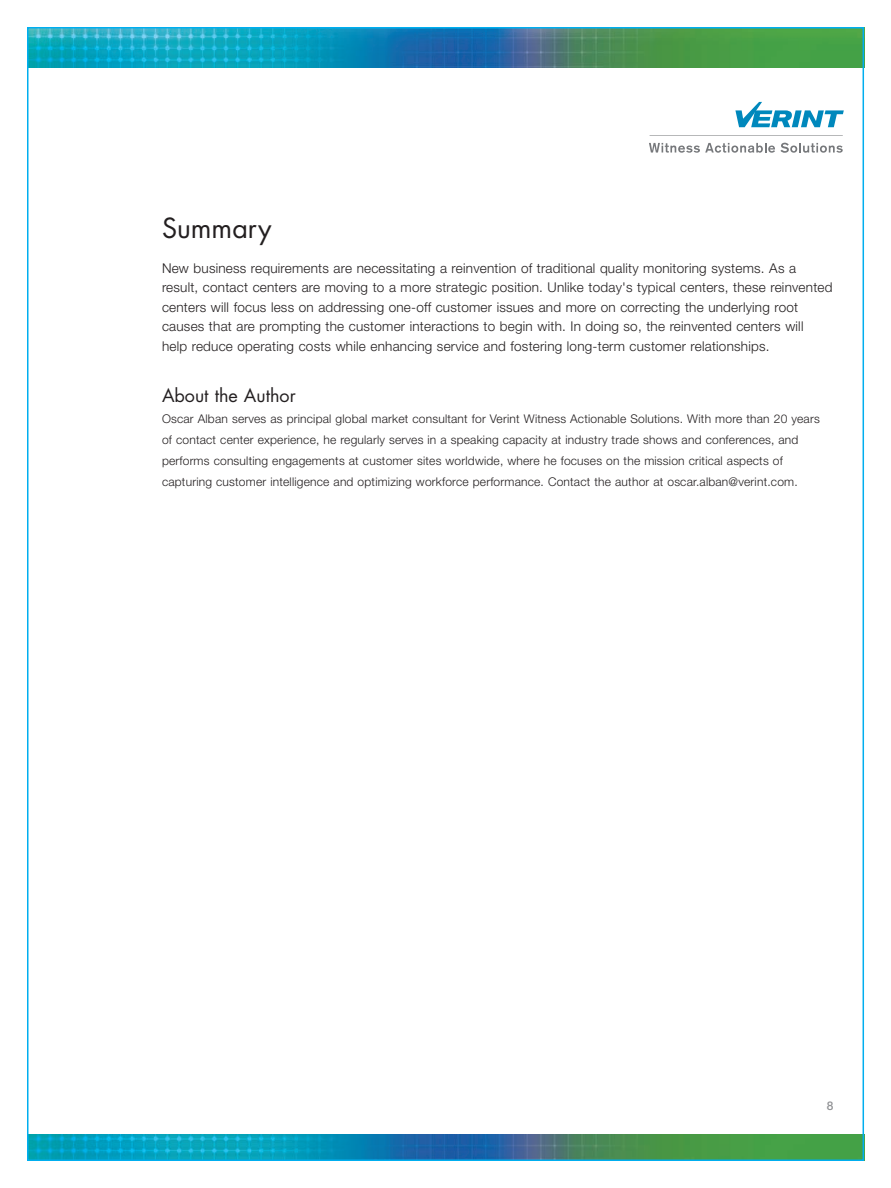
<style>
.page{position:relative;width:891px;height:1188px;background:#fff}
.page>*{position:absolute;margin:0;border:0;box-sizing:border-box;transform-origin:0 0}
.t1{font:27px "Futura";color:#231f20}
.t2{font:18px "Futura";color:#231f20}
.t3{font:300 13.5px/19.5px "Helvetica Neue";letter-spacing:.015em;color:#231f20}
.t4{font:300 12px/21px "Helvetica Neue";letter-spacing:.015em;color:#231f20}
.t5{font:500 12px "Helvetica Neue";color:#919295}
</style>
<div class="page">
<img style="left:30px;top:30px;width:831px;height:38px">
<img style="left:30px;top:1134px;width:831px;height:24px">
<svg style="left:735px;top:102px;width:109px;height:25px"></svg>
<hr style="left:650px;top:135px;width:193px;height:1px;background:#76787b">
<svg style="left:649px;top:143px;width:194px;height:10px"></svg>
<h1 class="t1" style="left:162px;top:216px;width:111px">Summary</h1>
<p class="t3" style="left:162px;top:260px;width:672px">New business requirements are necessitating a reinvention of traditional quality monitoring systems. As a result, contact centers are moving to a more strategic position. Unlike today's typical centers, these reinvented centers will focus less on addressing one-off customer issues and more on correcting the underlying root causes that are prompting the customer interactions to begin with. In doing so, the reinvented centers will<br>help reduce operating costs while enhancing service and fostering long-term customer relationships.</p>
<h2 class="t2" style="left:162px;top:387px;width:135px">About the Author</h2>
<p class="t4" style="left:162px;top:409px;width:659px">Oscar Alban serves as principal global market consultant for Verint Witness Actionable Solutions. With more than 20 years of contact center experience, he regularly serves in a speaking capacity at industry trade shows and conferences, and performs consulting engagements at customer sites worldwide, where he focuses on the mission critical aspects of capturing customer intelligence and optimizing workforce performance. Contact the author at oscar.alban@verint.com.</p>
<p class="t5" style="left:827px;top:1102px;width:8px">8</p>
</div>
